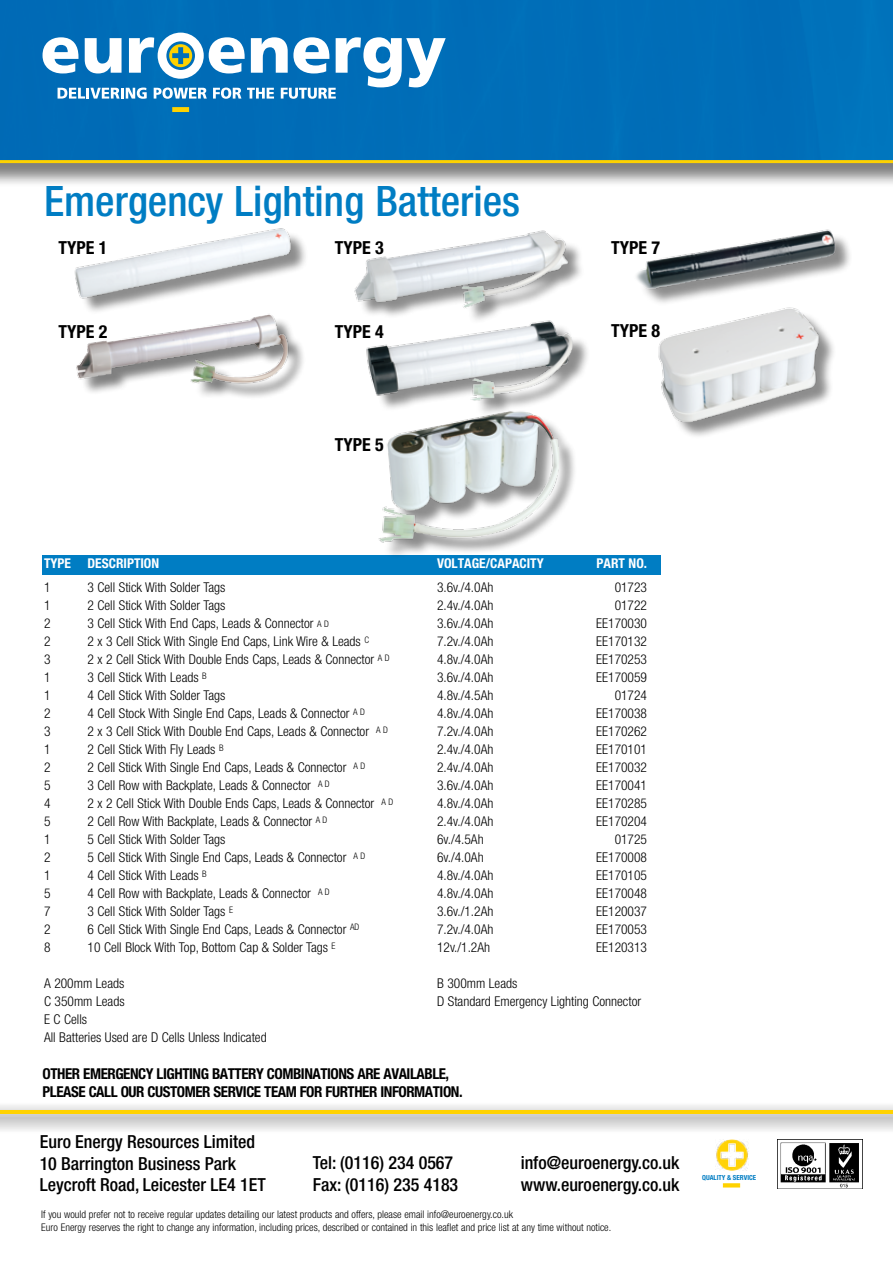
<style>
.page{position:relative;width:893px;height:1263px;background:#fff}
.page>*{position:absolute;margin:0;border:0;box-sizing:border-box;transform-origin:0 0}
.t1{font:500 condensed 42px "Helvetica Neue";color:#007dc3}
.t2{font:500 condensed 18px/21.6px "Helvetica Neue";color:#000}
.t3{font:700 condensed 18px "Helvetica Neue";color:#000}
.t4{font:700 condensed 15px/18px "Helvetica Neue";letter-spacing:-.03em;color:#000}
.t5{font:300 condensed 13.5px/18px "Helvetica Neue";color:#000}
.t6{font:700 condensed 13.5px "Helvetica Neue";color:#fff}
.t7{font:300 condensed 10.5px/12.6px "Helvetica Neue";color:#000}
.t8{font:700 condensed 6.9px "Helvetica Neue";color:#007dc3}
.s1{font-size:9px}
</style>
<div class="page">
<div style="left:43px;top:556px;width:617px;height:19px;background:#007dc3"></div>
<img style="left:369px;top:371px;width:214px;height:16px">
<img style="left:76px;top:365px;width:225px;height:32px">
<img style="left:661px;top:371px;width:170px;height:65px">
<div style="left:357px;top:233px;width:275px;height:138px;background:#000;opacity:.45"></div>
<img style="left:354px;top:230px;width:232px;height:90px">
<div style="left:619px;top:232px;width:274px;height:139px;background:#000;opacity:.45"></div>
<img style="left:611px;top:229px;width:252px;height:81px">
<div style="left:381px;top:414px;width:279px;height:183px;background:#000;opacity:.45"></div>
<img style="left:374px;top:387px;width:212px;height:159px">
<div style="left:78px;top:231px;width:274px;height:138px;background:#000;opacity:.45"></div>
<img style="left:74px;top:228px;width:237px;height:86px">
<div style="left:0;top:0;width:893px;height:195px;background:#000;opacity:.5"></div>
<div style="left:0;top:0;width:893px;height:160px;background:#006db8"></div>
<svg style="left:0;top:1105px;width:893px;height:35px"></svg>
<hr style="left:0;top:1111px;width:893px;height:3px;background:#ffd200">
<svg style="left:43px;top:33px;width:403px;height:79px"></svg>
<hr style="left:0;top:160px;width:893px;height:3px;background:#ffd200">
<img style="left:778px;top:1139px;width:84px;height:49px">
<img style="left:715px;top:1139px;width:33px;height:31px">
<svg style="left:723px;top:1183px;width:17px;height:4px"></svg>
<h1 class="t1" style="left:44px;top:176px;width:477px">Emergency Lighting Batteries</h1>
<h2 class="t3" style="left:58px;top:237px;width:50px">TYPE 1</h2>
<h2 class="t3" style="left:335px;top:237px;width:50px">TYPE 3</h2>
<h2 class="t3" style="left:58px;top:321px;width:50px">TYPE 2</h2>
<h2 class="t3" style="left:335px;top:321px;width:50px">TYPE 4</h2>
<h2 class="t3" style="left:335px;top:433px;width:50px">TYPE 5</h2>
<h2 class="t3" style="left:611px;top:236px;width:50px">TYPE 7</h2>
<h2 class="t3" style="left:611px;top:320px;width:50px">TYPE 8</h2>
<p class="t6" style="left:44px;top:555px;width:117px">TYPE DESCRIPTION</p>
<p class="t6" style="left:437px;top:555px;width:108px">VOLTAGE/CAPACITY</p>
<p class="t6" style="left:596px;top:555px;width:52px">PART NO.</p>
<p class="t5" style="left:44px;top:578px;width:8px">1</p>
<p class="t5" style="left:88px;top:578px;width:139px">3 Cell Stick With Solder Tags</p>
<p class="t5" style="left:437px;top:578px;width:58px">3.6v./4.0Ah</p>
<p class="t5" style="left:615px;top:578px;width:34px">01723</p>
<p class="t5" style="left:44px;top:596px;width:8px">1</p>
<p class="t5" style="left:88px;top:596px;width:139px">2 Cell Stick With Solder Tags</p>
<p class="t5" style="left:437px;top:596px;width:58px">2.4v./4.0Ah</p>
<p class="t5" style="left:615px;top:596px;width:34px">01722</p>
<p class="t5" style="left:44px;top:614px;width:8px">2</p>
<p class="t5" style="left:88px;top:614px;width:243px">3 Cell Stick With End Caps, Leads &amp; Connector <span class="s1">A D</span></p>
<p class="t5" style="left:437px;top:614px;width:58px">3.6v./4.0Ah</p>
<p class="t5" style="left:596px;top:614px;width:52px">EE170030</p>
<p class="t5" style="left:44px;top:632px;width:8px">2</p>
<p class="t5" style="left:88px;top:632px;width:283px">2 x 3 Cell Stick With Single End Caps, Link Wire &amp; Leads <sup>C</sup></p>
<p class="t5" style="left:437px;top:632px;width:58px">7.2v./4.0Ah</p>
<p class="t5" style="left:596px;top:632px;width:52px">EE170132</p>
<p class="t5" style="left:44px;top:650px;width:8px">3</p>
<p class="t5" style="left:88px;top:650px;width:304px">2 x 2 Cell Stick With Double Ends Caps, Leads &amp; Connector <sup>A</sup> <sup>D</sup></p>
<p class="t5" style="left:437px;top:650px;width:58px">4.8v./4.0Ah</p>
<p class="t5" style="left:596px;top:650px;width:52px">EE170253</p>
<p class="t5" style="left:44px;top:668px;width:8px">1</p>
<p class="t5" style="left:88px;top:668px;width:121px">3 Cell Stick With Leads <sup>B</sup></p>
<p class="t5" style="left:437px;top:668px;width:58px">3.6v./4.0Ah</p>
<p class="t5" style="left:596px;top:668px;width:52px">EE170059</p>
<p class="t5" style="left:44px;top:686px;width:8px">1</p>
<p class="t5" style="left:88px;top:686px;width:139px">4 Cell Stick With Solder Tags</p>
<p class="t5" style="left:437px;top:686px;width:58px">4.8v./4.5Ah</p>
<p class="t5" style="left:615px;top:686px;width:34px">01724</p>
<p class="t5" style="left:44px;top:704px;width:8px">2</p>
<p class="t5" style="left:88px;top:704px;width:279px">4 Cell Stock With Single End Caps, Leads &amp; Connector <sup>A</sup> <sup>D</sup></p>
<p class="t5" style="left:437px;top:704px;width:58px">4.8v./4.0Ah</p>
<p class="t5" style="left:596px;top:704px;width:52px">EE170038</p>
<p class="t5" style="left:44px;top:722px;width:8px">3</p>
<p class="t5" style="left:88px;top:722px;width:302px">2 x 3 Cell Stick With Double End Caps, Leads &amp; Connector <sup>A</sup> <sup>D</sup></p>
<p class="t5" style="left:437px;top:722px;width:58px">7.2v./4.0Ah</p>
<p class="t5" style="left:596px;top:722px;width:52px">EE170262</p>
<p class="t5" style="left:44px;top:740px;width:8px">1</p>
<p class="t5" style="left:88px;top:740px;width:138px">2 Cell Stick With Fly Leads <sup>B</sup></p>
<p class="t5" style="left:437px;top:740px;width:58px">2.4v./4.0Ah</p>
<p class="t5" style="left:596px;top:740px;width:52px">EE170101</p>
<p class="t5" style="left:44px;top:758px;width:8px">2</p>
<p class="t5" style="left:88px;top:758px;width:279px">2 Cell Stick With Single End Caps, Leads &amp; Connector <sup>A</sup> <sup>D</sup></p>
<p class="t5" style="left:437px;top:758px;width:58px">2.4v./4.0Ah</p>
<p class="t5" style="left:596px;top:758px;width:52px">EE170032</p>
<p class="t5" style="left:44px;top:776px;width:8px">5</p>
<p class="t5" style="left:88px;top:776px;width:244px">3 Cell Row with Backplate, Leads &amp; Connector <sup>A</sup> <sup>D</sup></p>
<p class="t5" style="left:437px;top:776px;width:58px">3.6v./4.0Ah</p>
<p class="t5" style="left:596px;top:776px;width:52px">EE170041</p>
<p class="t5" style="left:44px;top:794px;width:8px">4</p>
<p class="t5" style="left:88px;top:794px;width:307px">2 x 2 Cell Stick With Double Ends Caps, Leads &amp; Connector <sup>A</sup> <sup>D</sup></p>
<p class="t5" style="left:437px;top:794px;width:58px">4.8v./4.0Ah</p>
<p class="t5" style="left:596px;top:794px;width:52px">EE170285</p>
<p class="t5" style="left:44px;top:812px;width:8px">5</p>
<p class="t5" style="left:88px;top:812px;width:241px">2 Cell Row With Backplate, Leads &amp; Connector <sup>A</sup> <sup>D</sup></p>
<p class="t5" style="left:437px;top:812px;width:58px">2.4v./4.0Ah</p>
<p class="t5" style="left:596px;top:812px;width:52px">EE170204</p>
<p class="t5" style="left:44px;top:830px;width:8px">1</p>
<p class="t5" style="left:88px;top:830px;width:139px">5 Cell Stick With Solder Tags</p>
<p class="t5" style="left:437px;top:830px;width:48px">6v./4.5Ah</p>
<p class="t5" style="left:615px;top:830px;width:34px">01725</p>
<p class="t5" style="left:44px;top:848px;width:8px">2</p>
<p class="t5" style="left:88px;top:848px;width:279px">5 Cell Stick With Single End Caps, Leads &amp; Connector <sup>A</sup> <sup>D</sup></p>
<p class="t5" style="left:437px;top:848px;width:48px">6v./4.0Ah</p>
<p class="t5" style="left:596px;top:848px;width:52px">EE170008</p>
<p class="t5" style="left:44px;top:866px;width:8px">1</p>
<p class="t5" style="left:88px;top:866px;width:121px">4 Cell Stick With Leads <sup>B</sup></p>
<p class="t5" style="left:437px;top:866px;width:58px">4.8v./4.0Ah</p>
<p class="t5" style="left:596px;top:866px;width:52px">EE170105</p>
<p class="t5" style="left:44px;top:884px;width:8px">5</p>
<p class="t5" style="left:88px;top:884px;width:244px">4 Cell Row with Backplate, Leads &amp; Connector <sup>A</sup> <sup>D</sup></p>
<p class="t5" style="left:437px;top:884px;width:58px">4.8v./4.0Ah</p>
<p class="t5" style="left:596px;top:884px;width:52px">EE170048</p>
<p class="t5" style="left:44px;top:902px;width:8px">7</p>
<p class="t5" style="left:88px;top:902px;width:147px">3 Cell Stick With Solder Tags <sup>E</sup></p>
<p class="t5" style="left:437px;top:902px;width:58px">3.6v./1.2Ah</p>
<p class="t5" style="left:596px;top:902px;width:52px">EE120037</p>
<p class="t5" style="left:44px;top:920px;width:8px">2</p>
<p class="t5" style="left:88px;top:920px;width:273px">6 Cell Stick With Single End Caps, Leads &amp; Connector <sup>AD</sup></p>
<p class="t5" style="left:437px;top:920px;width:58px">7.2v./4.0Ah</p>
<p class="t5" style="left:596px;top:920px;width:52px">EE170053</p>
<p class="t5" style="left:44px;top:938px;width:8px">8</p>
<p class="t5" style="left:88px;top:938px;width:250px">10 Cell Block With Top, Bottom Cap &amp; Solder Tags <sup>E</sup></p>
<p class="t5" style="left:437px;top:938px;width:55px">12v./1.2Ah</p>
<p class="t5" style="left:596px;top:938px;width:52px">EE120313</p>
<p class="t5" style="left:44px;top:974px;width:82px">A 200mm Leads</p>
<p class="t5" style="left:437px;top:974px;width:82px">B 300mm Leads</p>
<p class="t5" style="left:44px;top:992px;width:82px">C 350mm Leads</p>
<p class="t5" style="left:437px;top:992px;width:206px">D Standard Emergency Lighting Connector</p>
<p class="t5" style="left:44px;top:1010px;width:224px">E C Cells<br>All Batteries Used are D Cells Unless Indicated</p>
<p class="t4" style="left:43px;top:1065px;width:422px">OTHER EMERGENCY LIGHTING BATTERY COMBINATIONS ARE AVAILABLE,<br>PLEASE CALL OUR CUSTOMER SERVICE TEAM FOR FURTHER INFORMATION.</p>
<h2 class="t2" style="left:40px;top:1131px;width:228px">Euro Energy Resources Limited<br>10 Barrington Business Park<br>Leycroft Road, Leicester LE4 1ET</h2>
<h2 class="t2" style="left:313px;top:1152px;width:147px">Tel: (0116) 234 0567<br>Fax: (0116) 235 4183</h2>
<h2 class="t2" style="left:521px;top:1152px;width:160px">info@euroenergy.co.uk www.euroenergy.co.uk</h2>
<p class="t7" style="left:41px;top:1208px;width:572px">If you would prefer not to receive regular updates detailing our latest products and offers, please email info@euroenergy.co.uk<br>Euro Energy reserves the right to change any information, including prices, described or contained in this leaflet and price list at any time without notice.</p>
<p class="t8" style="left:702px;top:1173px;width:56px">QUALITY &amp; SERVICE</p>
</div>
